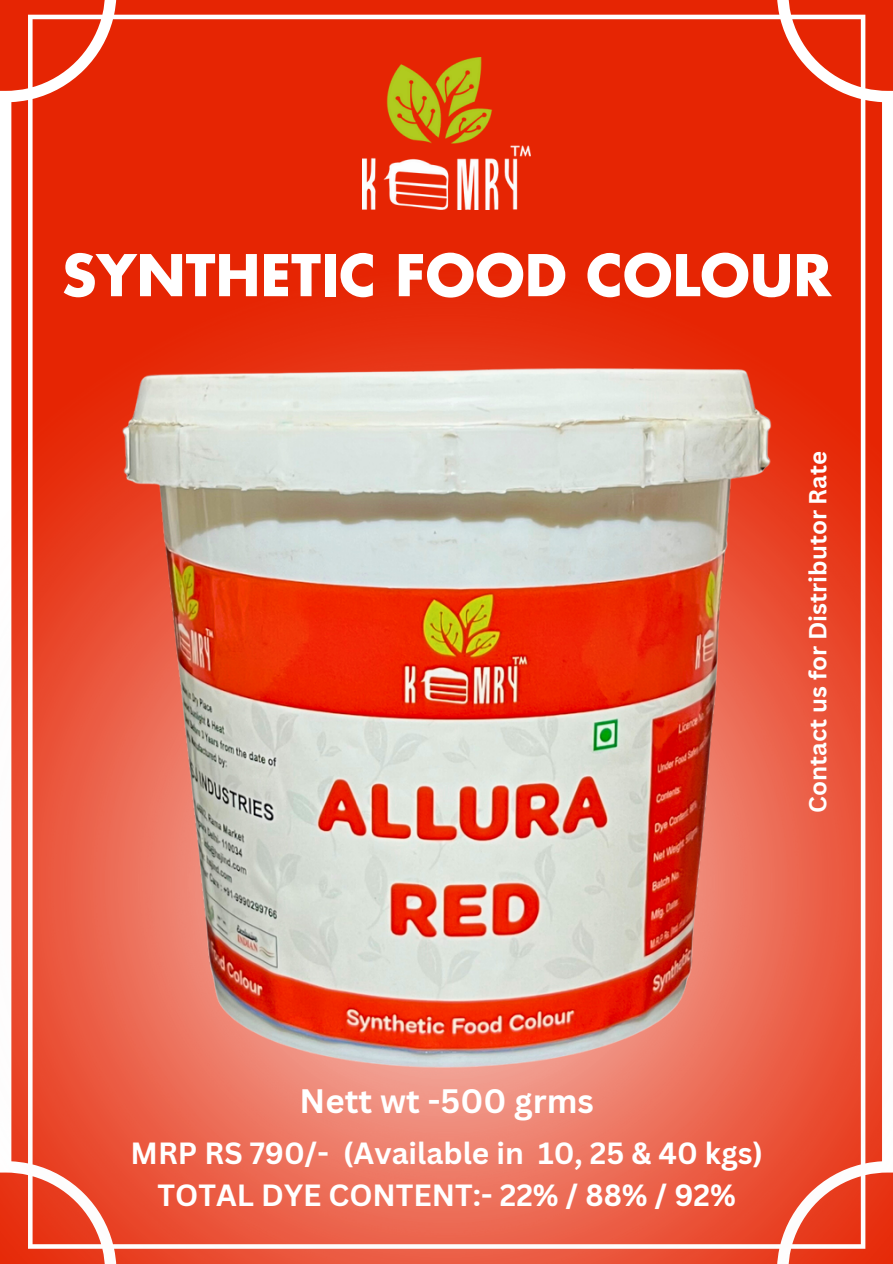
<style>
.page{position:relative;width:893px;height:1264px;background:#fff}
.page>*{position:absolute;margin:0;border:0;box-sizing:border-box;transform-origin:0 0}
.t1{font:700 55.95px "Futura LT Pro";color:#fff}
.t2{font:700 33px "Canva Sans";color:#fff}
.t3{font:700 29.85px/41.7px "Canva Sans";color:#fff;text-align:center}
.t4{font:700 24px "Canva Sans";color:#fff}
</style>
<div class="page">
<div style="left:0;top:0;width:892px;height:257px;background:#e62503"></div>
<img style="left:0;top:257px;width:892px;height:1006px">
<img style="left:121px;top:368px;width:651px;height:701px">
<img style="left:363px;top:58px;width:167px;height:152px">
<h1 class="t1" style="left:62px;top:250px;width:770px">SYNTHETIC FOOD COLOUR</h1>
<p class="t4" style="left:800px;top:812px;width:363px;rotate:-90deg">Contact us for Distributor Rate</p>
<p class="t2" style="left:299px;top:1077px;width:296px">Nett wt -500 grms</p>
<h2 class="t3" style="left:130px;top:1131px;width:634px">MRP RS 790/- (Available in 10, 25 &amp; 40 kgs)<br>TOTAL DYE CONTENT:- 22% / 88% / 92%</h2>
</div>
